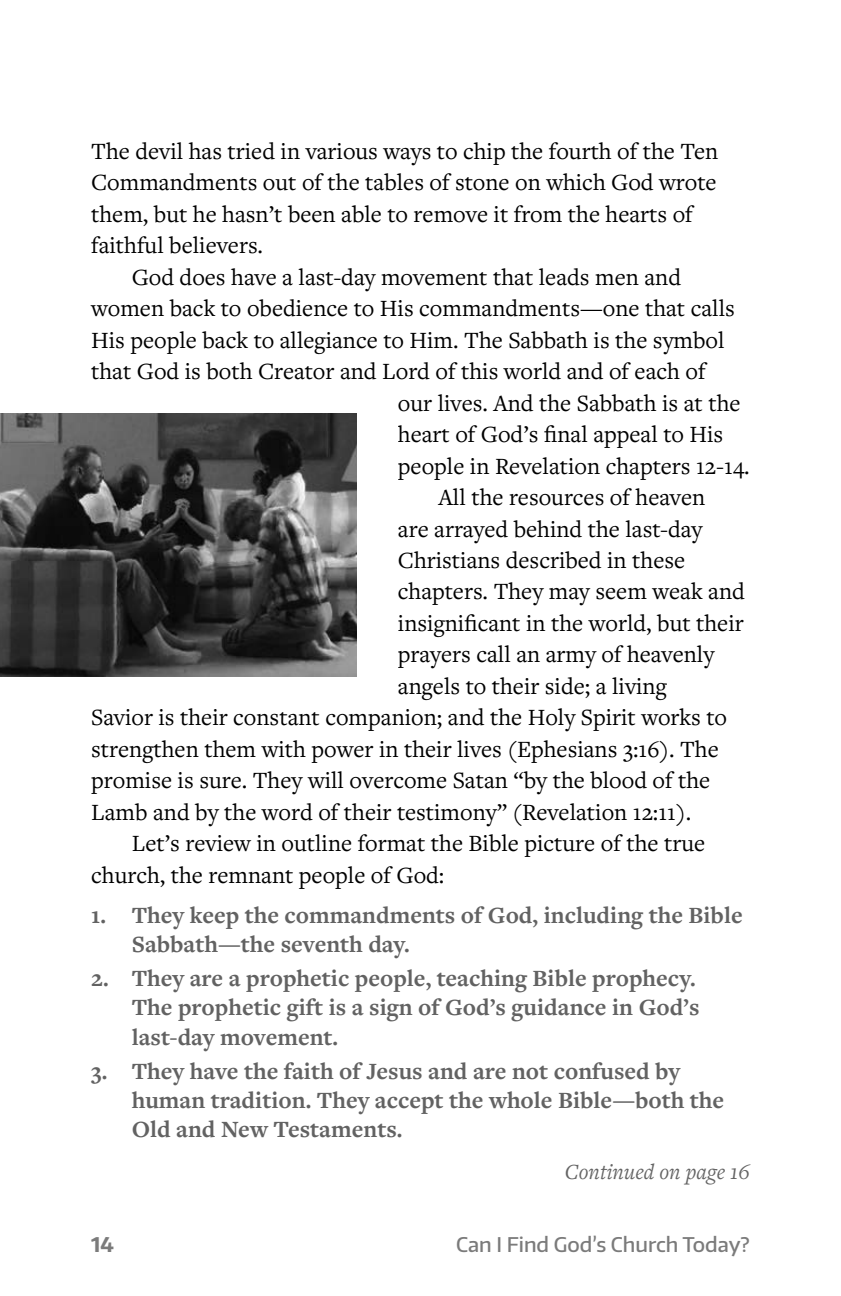
<style>
.page{position:relative;width:841px;height:1296px;background:#fff}
.page>*{position:absolute;margin:0;border:0;box-sizing:border-box;transform-origin:0 0}
.Body_Indented{font:24.3px/31.5px "Freight Text Pro";color:#000}
.Body_No_Indent{font:700 24.3px/29.2px "Freight Text Pro";color:#626262}
.t1{font:italic 22.5px "Freight Text Pro";color:#646464}
.t2{font:500 20.25px "Encode Sans";color:#7b7b7b}
.t3{font:700 20.25px "Encode Sans";color:#7b7b7b}
</style>
<div class="page">
<img style="left:0;top:413px;width:356px;height:263px">
<p class="Body_Indented" style="left:91px;top:134px;width:628px">The devil has tried in various ways to chip the fourth of the Ten Commandments out of the tables of stone on which God wrote them, but he hasn’t been able to remove it from the hearts of faithful believers.</p>
<p class="Body_Indented" style="left:132px;top:260px;width:551px">God does have a last-day movement that leads men and</p>
<p class="Body_Indented" style="left:91px;top:292px;width:645px">women back to obedience to His commandments—one that calls</p>
<p class="Body_Indented" style="left:91px;top:323px;width:634px">His people back to allegiance to Him. The Sabbath is the symbol</p>
<p class="Body_Indented" style="left:91px;top:355px;width:615px">that God is both Creator and Lord of this world and of each of</p>
<p class="Body_Indented" style="left:398px;top:386px;width:344px">our lives. And the Sabbath is at the</p>
<p class="Body_Indented" style="left:398px;top:418px;width:327px">heart of God’s final appeal to His</p>
<p class="Body_Indented" style="left:398px;top:449px;width:353px">people in Revelation chapters 12-14.</p>
<p class="Body_Indented" style="left:438px;top:481px;width:268px">All the resources of heaven</p>
<p class="Body_Indented" style="left:398px;top:512px;width:306px">are arrayed behind the last-day</p>
<p class="Body_Indented" style="left:398px;top:544px;width:289px">Christians described in these</p>
<p class="Body_Indented" style="left:398px;top:575px;width:348px">chapters. They may seem weak and</p>
<p class="Body_Indented" style="left:398px;top:607px;width:347px">insignificant in the world, but their</p>
<p class="Body_Indented" style="left:398px;top:638px;width:318px">prayers call an army of heavenly</p>
<p class="Body_Indented" style="left:398px;top:670px;width:270px">angels to their side; a living</p>
<p class="Body_Indented" style="left:91px;top:701px;width:637px">Savior is their constant companion; and the Holy Spirit works to</p>
<p class="Body_Indented" style="left:91px;top:733px;width:629px">strengthen them with power in their lives (Ephesians 3:16). The</p>
<p class="Body_Indented" style="left:91px;top:764px;width:620px">promise is sure. They will overcome Satan “by the blood of the</p>
<p class="Body_Indented" style="left:91px;top:796px;width:601px">Lamb and by the word of their testimony” (Revelation 12:11).</p>
<p class="Body_Indented" style="left:91px;top:827px;width:615px;text-indent:40px">Let’s review in outline format the Bible picture of the true church, the remnant people of God:</p>
<p class="Body_No_Indent" style="left:132px;top:900px;width:612px;text-indent:-40px">1. They keep the commandments of God, including the Bible<br>Sabbath—the seventh day.</p>
<p class="Body_No_Indent" style="left:132px;top:963px;width:569px;text-indent:-41px">2. They are a prophetic people, teaching Bible prophecy.<br>The prophetic gift is a sign of God’s guidance in God’s last-day movement.</p>
<p class="Body_No_Indent" style="left:132px;top:1055px;width:594px;text-indent:-40px">3. They have the faith of Jesus and are not confused by human tradition. They accept the whole Bible—both the<br>Old and New Testaments.</p>
<p class="t1" style="left:565px;top:1157px;width:186px">Continued on page 16</p>
<p class="t3" style="left:91px;top:1231px;width:24px">14</p>
<p class="t2" style="left:456px;top:1231px;width:295px">Can I Find God’s Church Today?</p>
</div>
